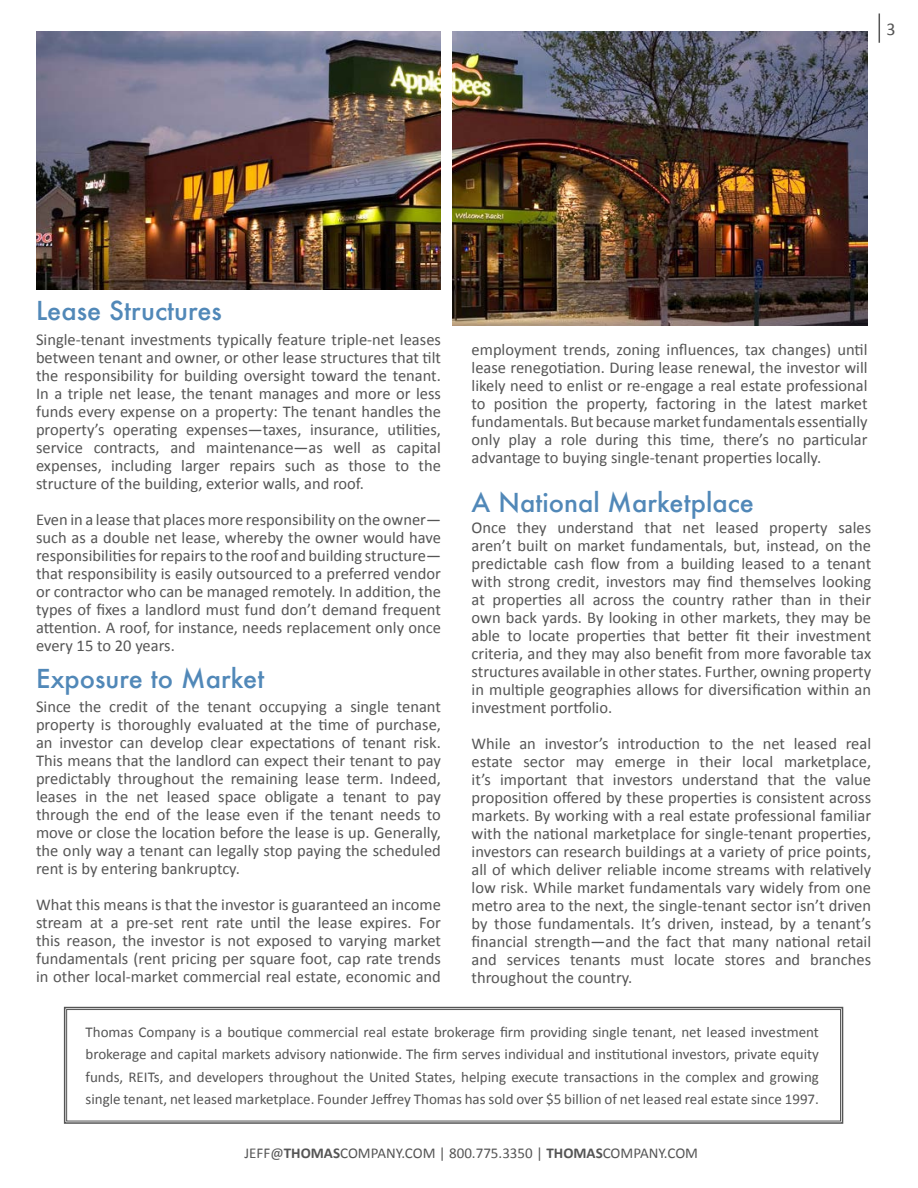
<style>
.page{position:relative;width:918px;height:1188px;background:#fff}
.page>*{position:absolute;margin:0;border:0;box-sizing:border-box;transform-origin:0 0}
.t1{font:500 25.5px "Futura";color:#5188b8}
.t2{font:18px "Calibri";color:#555}
.t3{font:16.5px/18px "Calibri";color:#555;text-align:justify}
.t4{font:15px/22.5px "Calibri";color:#555;text-align:justify}
.s1{font-weight:700}
</style>
<div class="page">
<svg style="left:63px;top:1006px;width:781px;height:118px"></svg>
<div style="left:66px;top:1009px;width:775px;height:112px;border:1px solid #555"></div>
<svg style="left:879px;top:14px;width:1px;height:29px"></svg>
<img style="left:452px;top:32px;width:416px;height:294px">
<img style="left:36px;top:32px;width:405px;height:258px">
<p class="t2" style="left:886px;top:17px;width:11px">3</p>
<h1 class="t1" style="left:36px;top:293px;width:187px">Lease Structures</h1>
<p class="t3" style="left:36px;top:330px;width:407px">Single-tenant investments typically feature triple-net leases between tenant and owner, or other lease structures that tilt the responsibility for building oversight toward the tenant.<br>In a triple net lease, the tenant manages and more or less funds every expense on a property: The tenant handles the property’s operating expenses—taxes, insurance, utilities, service contracts, and maintenance—as well as capital expenses, including larger repairs such as those to the structure of the building, exterior walls, and roof.</p>
<p class="t3" style="left:36px;top:510px;width:407px">Even in a lease that places more responsibility on the owner— such as a double net lease, whereby the owner would have responsibilities for repairs to the roof and building structure— that responsibility is easily outsourced to a preferred vendor or contractor who can be managed remotely. In addition, the types of fixes a landlord must fund don’t demand frequent attention. A roof, for instance, needs replacement only once every 15 to 20 years.</p>
<p class="t3" style="left:472px;top:518px;width:401px">Once they understand that net leased property sales aren’t built on market fundamentals, but, instead, on the predictable cash flow from a building leased to a tenant with strong credit, investors may find themselves looking at properties all across the country rather than in their own back yards. By looking in other markets, they may be able to locate properties that better fit their investment criteria, and they may also benefit from more favorable tax structures available in other states. Further, owning property in multiple geographies allows for diversification within an investment portfolio.</p>
<p class="t3" style="left:472px;top:734px;width:401px">While an investor’s introduction to the net leased real estate sector may emerge in their local marketplace, it’s important that investors understand that the value proposition offered by these properties is consistent across markets. By working with a real estate professional familiar with the national marketplace for single-tenant properties, investors can research buildings at a variety of price points, all of which deliver reliable income streams with relatively low risk. While market fundamentals vary widely from one metro area to the next, the single-tenant sector isn’t driven by those fundamentals. It’s driven, instead, by a tenant’s financial strength—and the fact that many national retail and services tenants must locate stores and branches throughout the country.</p>
<p class="t3" style="left:472px;top:340px;width:397px">employment trends, zoning influences, tax changes) until lease renegotiation. During lease renewal, the investor will likely need to enlist or re-engage a real estate professional to position the property, factoring in the latest market fundamentals. But because market fundamentals essentially only play a role during this time, there’s no particular advantage to buying single-tenant properties locally.</p>
<h1 class="t1" style="left:472px;top:485px;width:284px">A National Marketplace</h1>
<h1 class="t1" style="left:36px;top:661px;width:230px">Exposure to Market</h1>
<p class="t3" style="left:36px;top:697px;width:407px">Since the credit of the tenant occupying a single tenant property is thoroughly evaluated at the time of purchase, an investor can develop clear expectations of tenant risk.<br>This means that the landlord can expect their tenant to pay predictably throughout the remaining lease term. Indeed, leases in the net leased space obligate a tenant to pay through the end of the lease even if the tenant needs to move or close the location before the lease is up. Generally, the only way a tenant can legally stop paying the scheduled rent is by entering bankruptcy.</p>
<p class="t3" style="left:36px;top:895px;width:407px">What this means is that the investor is guaranteed an income stream at a pre-set rent rate until the lease expires. For this reason, the investor is not exposed to varying market fundamentals (rent pricing per square foot, cap rate trends in other local-market commercial real estate, economic and</p>
<p class="t4" style="left:86px;top:1020px;width:735px">Thomas Company is a boutique commercial real estate brokerage firm providing single tenant, net leased investment brokerage and capital markets advisory nationwide. The firm serves individual and institutional investors, private equity funds, REITs, and developers throughout the United States, helping execute transactions in the complex and growing single tenant, net leased marketplace. Founder Jeffrey Thomas has sold over $5 billion of net leased real estate since 1997.</p>
<p class="t4" style="left:245px;top:1142px;width:455px">JEFF@<span class="s1">THOMAS</span>COMPANY.COM | 800.775.3350 | <span class="s1">THOMAS</span>COMPANY.COM</p>
</div>
